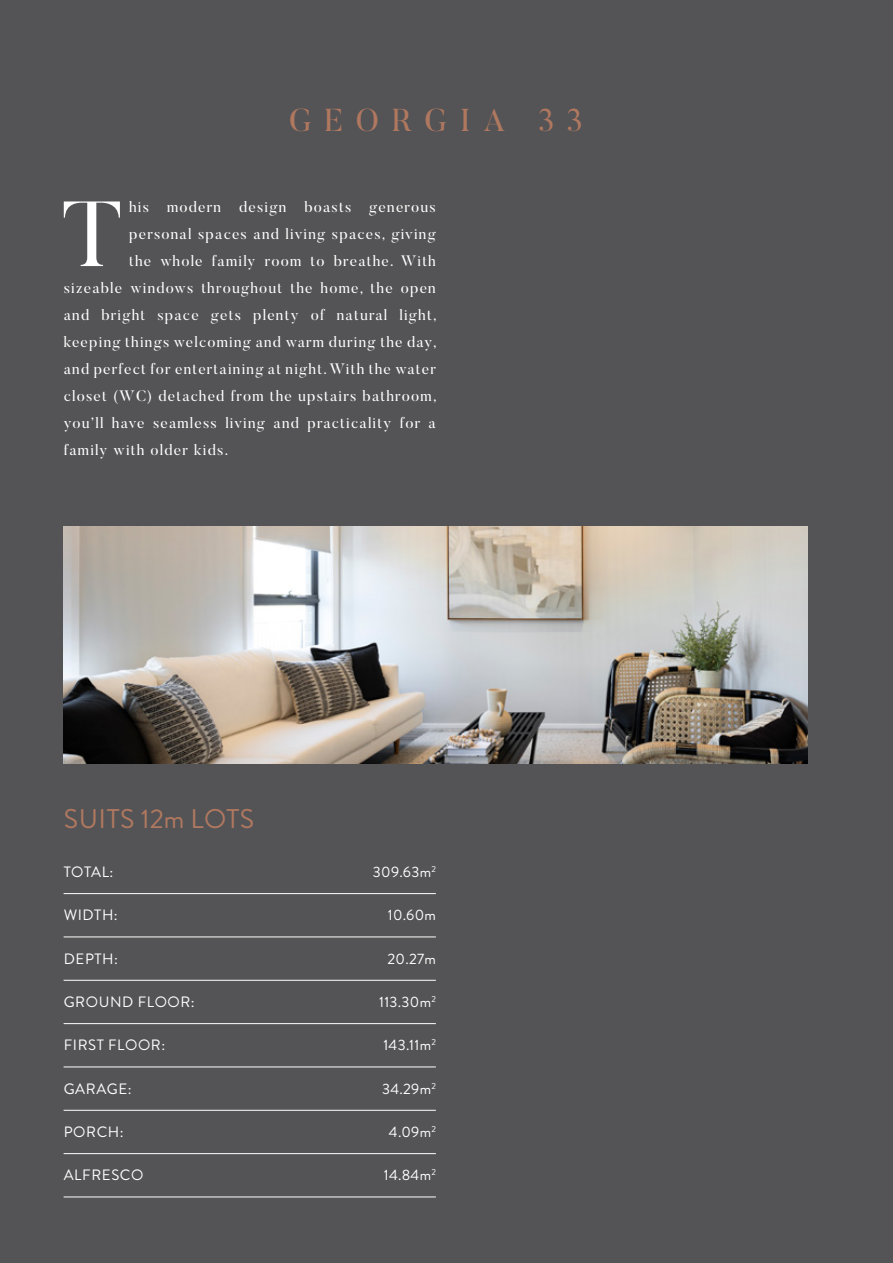
<style>
.page{position:relative;width:893px;height:1263px;background:#545456}
.page>*{position:absolute;margin:0;border:0;box-sizing:border-box;transform-origin:0 0}
.t1{font:91.65px "Butler";color:#fff}
.t2{font:31.5px "Butler";letter-spacing:.4em;color:#b17860}
.t3{font:27px "Brandon Grotesque";letter-spacing:.02em;color:#b17860}
.t4{font:15px "Butler";letter-spacing:.08em;color:#fff}
.t5{font:15px "Brandon Grotesque";letter-spacing:.04em;color:#fff}
</style>
<div class="page">
<img style="left:64px;top:526px;width:744px;height:237px">
<hr style="left:64px;top:893px;width:372px;height:1px;background:#fff">
<hr style="left:64px;top:936px;width:372px;height:1px;background:#fff">
<hr style="left:64px;top:980px;width:372px;height:1px;background:#fff">
<hr style="left:64px;top:1023px;width:372px;height:1px;background:#fff">
<hr style="left:64px;top:1066px;width:372px;height:1px;background:#fff">
<hr style="left:64px;top:1110px;width:372px;height:1px;background:#fff">
<hr style="left:64px;top:1153px;width:372px;height:1px;background:#fff">
<hr style="left:64px;top:1196px;width:372px;height:1px;background:#fff">
<h2 class="t2" style="left:289px;top:100px;width:295px">GEORGIA 33</h2>
<h1 class="t1" style="left:62px;top:176px;width:61px">T</h1>
<p class="t4" style="left:129px;top:197px;width:308px">his modern design boasts generous</p>
<p class="t4" style="left:129px;top:224px;width:308px">personal spaces and living spaces, giving</p>
<p class="t4" style="left:129px;top:251px;width:308px">the whole family room to breathe. With</p>
<p class="t4" style="left:64px;top:278px;width:374px">sizeable windows throughout the home, the open</p>
<p class="t4" style="left:64px;top:305px;width:374px">and bright space gets plenty of natural light,</p>
<p class="t4" style="left:64px;top:332px;width:374px">keeping things welcoming and warm during the day,</p>
<p class="t4" style="left:64px;top:359px;width:374px">and perfect for entertaining at night. With the water</p>
<p class="t4" style="left:64px;top:386px;width:374px">closet (WC) detached from the upstairs bathroom,</p>
<p class="t4" style="left:64px;top:413px;width:374px">you’ll have seamless living and practicality for a</p>
<p class="t4" style="left:64px;top:440px;width:166px">family with older kids.</p>
<h3 class="t3" style="left:64px;top:800px;width:192px">SUITS 12m LOTS</h3>
<p class="t5" style="left:64px;top:861px;width:51px">TOTAL:</p>
<p class="t5" style="left:373px;top:861px;width:65px">309.63m<sup>2</sup></p>
<p class="t5" style="left:64px;top:905px;width:55px">WIDTH:</p>
<p class="t5" style="left:388px;top:905px;width:50px">10.60m</p>
<p class="t5" style="left:64px;top:948px;width:56px">DEPTH:</p>
<p class="t5" style="left:387px;top:948px;width:50px">20.27m</p>
<p class="t5" style="left:64px;top:991px;width:133px">GROUND FLOOR:</p>
<p class="t5" style="left:379px;top:991px;width:58px">113.30m<sup>2</sup></p>
<p class="t5" style="left:64px;top:1035px;width:103px">FIRST FLOOR:</p>
<p class="t5" style="left:383px;top:1035px;width:54px">143.11m<sup>2</sup></p>
<p class="t5" style="left:64px;top:1078px;width:69px">GARAGE:</p>
<p class="t5" style="left:382px;top:1078px;width:55px">34.29m<sup>2</sup></p>
<p class="t5" style="left:64px;top:1121px;width:61px">PORCH:</p>
<p class="t5" style="left:389px;top:1121px;width:48px">4.09m<sup>2</sup></p>
<p class="t5" style="left:64px;top:1165px;width:81px">ALFRESCO</p>
<p class="t5" style="left:384px;top:1165px;width:54px">14.84m<sup>2</sup></p>
</div>
